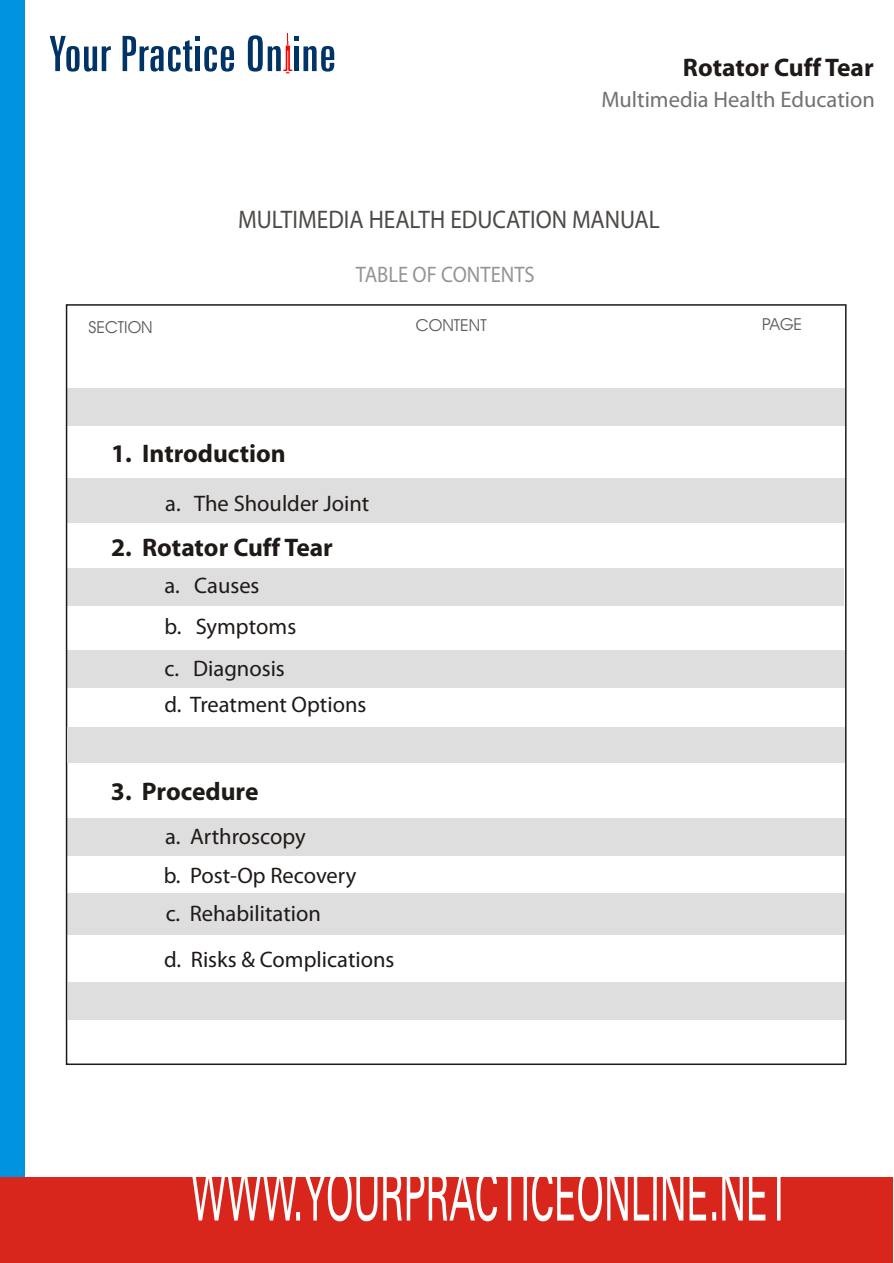
<style>
.page{position:relative;width:894px;height:1263px;background:#fff}
.page>*{position:absolute;margin:0;border:0;box-sizing:border-box;transform-origin:0 0}
.t1{font:700 25.5px "Myriad Pro";color:#1f1a17}
.t2{font:25.5px "Myriad Pro";color:#4d4a47;scale:.91 1}
.t3{font:22.5px/41.4px "Myriad Pro";color:#1f1a17}
.t4{font:22.5px "Myriad Pro";color:#737070}
.t5{font:22.5px "Myriad Pro";color:#969494;scale:.91 1}
.t6{font:16.65px "Avant Garde Bk BT";color:#615c5c;scale:1.04 1}
</style>
<div class="page">
<svg style="left:248px;top:33px;width:86px;height:40px"></svg>
<div style="left:294px;top:47px;width:5px;height:24px;background:#036"></div>
<svg style="left:123px;top:36px;width:111px;height:36px"></svg>
<svg style="left:50px;top:36px;width:61px;height:36px"></svg>
<div style="left:67px;top:388px;width:778px;height:38px;background:#dedede"></div>
<div style="left:0;top:0;width:25px;height:1189px;background:#0094de"></div>
<div style="left:67px;top:894px;width:777px;height:41px;background:#dedede"></div>
<div style="left:67px;top:568px;width:777px;height:38px;background:#dedede"></div>
<div style="left:67px;top:478px;width:778px;height:45px;background:#dedede"></div>
<div style="left:67px;top:818px;width:779px;height:38px;background:#dedede"></div>
<div style="left:67px;top:650px;width:778px;height:38px;background:#dedede"></div>
<div style="left:0;top:1177px;width:892px;height:86px;background:#d9261c"></div>
<svg style="left:192px;top:1177px;width:589px;height:44px"></svg>
<div style="left:68px;top:982px;width:777px;height:37px;background:#dedede"></div>
<div style="left:67px;top:728px;width:778px;height:35px;background:#dedede"></div>
<p class="t1" style="left:683px;top:57px;width:192px">Rotator Cuff Tear</p>
<p class="t4" style="left:601px;top:91px;width:275px">Multimedia Health Education</p>
<p class="t2" style="left:238px;top:210px;width:465px">MULTIMEDIA HEALTH EDUCATION MANUAL</p>
<p class="t5" style="left:356px;top:266px;width:198px">TABLE OF CONTENTS</p>
<p class="t6" style="left:88px;top:318px;width:63px">SECTION</p>
<p class="t6" style="left:416px;top:316px;width:70px">CONTENT</p>
<p class="t6" style="left:762px;top:315px;width:40px">PAGE</p>
<p class="t1" style="left:111px;top:444px;width:176px">1. Introduction</p>
<p class="t3" style="left:165px;top:485px;width:206px">a. The Shoulder Joint</p>
<p class="t1" style="left:111px;top:537px;width:223px">2. Rotator Cuff Tear</p>
<p class="t3" style="left:164px;top:567px;width:133px">a. Causes<br>b. Symptoms c. Diagnosis</p>
<p class="t3" style="left:164px;top:685px;width:203px">d. Treatment Options</p>
<p class="t1" style="left:111px;top:782px;width:149px">3. Procedure</p>
<p class="t3" style="left:164px;top:820px;width:194px;line-height:38.1px">a. Arthroscopy<br>b. Post-Op Recovery c. Rehabilitation</p>
<p class="t3" style="left:164px;top:941px;width:232px">d. Risks &amp; Complications</p>
</div>
